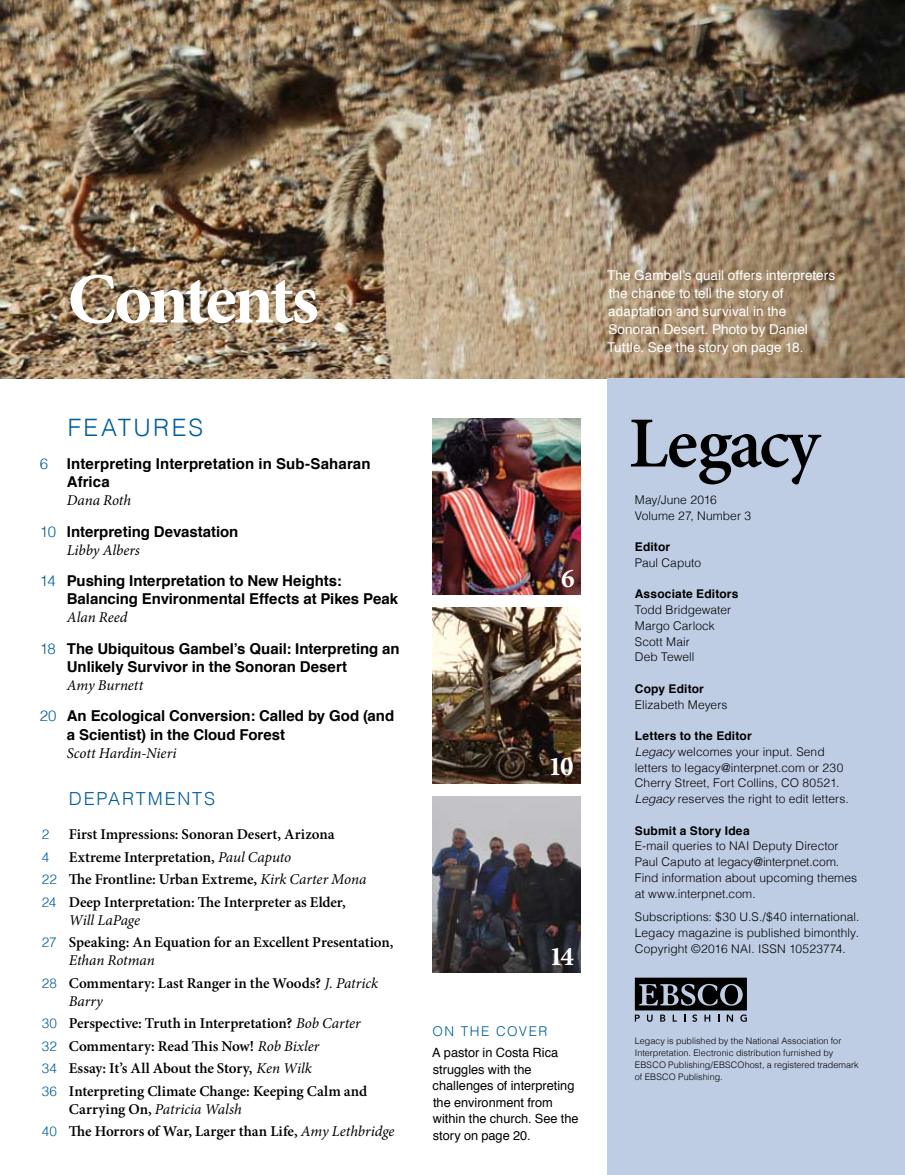
<style>
.page{position:relative;width:905px;height:1175px;background:#fff}
.page>*{position:absolute;margin:0;border:0;box-sizing:border-box;transform-origin:0 0}
.t1{font:700 72px "Minion Pro";color:#fff}
.t2{font:600 72px "Minion Pro";letter-spacing:-.04em;color:#000}
.t3{font:700 27px "Minion Pro";color:#fff}
.t4{font:300 24px "Helvetica";color:#005e9d}
.t5{font:300 18px "Helvetica";letter-spacing:.095em;color:#005e9d}
.t6{font:600 15px/22.5px "Minion Pro";letter-spacing:-.005em;color:#000}
.t7{font:700 15px/18px "Helvetica";letter-spacing:-.005em;color:#000}
.t8{font:italic 15px "Minion Pro";letter-spacing:-.005em;color:#000}
.t9{font:13.5px/18px "Helvetica";letter-spacing:.01em;color:#fff}
.t10{font:300 13.5px "Helvetica";letter-spacing:.12em;color:#005e9d}
.t11{font:12.75px/16.5px "Helvetica";color:#000}
.t12{font:300 12px/15.8px "Helvetica";letter-spacing:.005em;color:#000}
.t13{font:700 12px "Helvetica";letter-spacing:.01em;color:#000}
.t14{font:300 9px/12px "Helvetica";letter-spacing:.005em;color:#000}
.s1{font-weight:300;color:#005e9d}
.s2{font-weight:400;font-style:italic}
.s3{font-family:"Helvetica";font-weight:300;font-size:13.5px;color:#005e9d}
.s4{font-weight:700}
.s5{font-style:italic}
</style>
<div class="page">
<img style="left:0;top:0;width:904px;height:378px">
<div style="left:608px;top:378px;width:296px;height:796px;background:#bfcde4"></div>
<svg style="left:635px;top:977px;width:112px;height:44px"></svg>
<img style="left:432px;top:418px;width:148px;height:176px">
<img style="left:432px;top:608px;width:148px;height:175px">
<img style="left:432px;top:796px;width:148px;height:176px">
<h1 class="t1" style="left:68px;top:249px;width:253px">Contents</h1>
<h3 class="t4" style="left:68px;top:407px;width:137px">FEATURES</h3>
<p class="t7" style="left:67px;top:455px;width:305px;text-indent:-27px"><span class="s1">6</span> Interpreting Interpretation in Sub-Saharan<br>Africa</p>
<p class="t8" style="left:67px;top:490px;width:66px">Dana Roth</p>
<p class="t7" style="left:40px;top:523px;width:200px"><span class="s1">10</span> Interpreting Devastation</p>
<p class="t8" style="left:67px;top:540px;width:75px">Libby Albers</p>
<p class="t7" style="left:67px;top:572px;width:333px;text-indent:-27px"><span class="s1">14</span> Pushing Interpretation to New Heights:<br>Balancing Environmental Effects at Pikes Peak</p>
<p class="t8" style="left:67px;top:607px;width:62px">Alan Reed</p>
<p class="t7" style="left:67px;top:640px;width:334px;text-indent:-27px"><span class="s1">18</span> The Ubiquitous Gambel’s Quail: Interpreting an<br>Unlikely Survivor in the Sonoran Desert</p>
<p class="t8" style="left:67px;top:675px;width:78px">Amy Burnett</p>
<p class="t7" style="left:67px;top:707px;width:329px;text-indent:-27px"><span class="s1">20</span> An Ecological Conversion: Called by God (and a Scientist) in the Cloud Forest</p>
<p class="t8" style="left:67px;top:742px;width:111px">Scott Hardin-Nieri</p>
<p class="t5" style="left:69px;top:783px;width:122px">Departm ents</p>
<p class="t10" style="left:42px;top:823px;width:9px">2</p>
<p class="t6" style="left:69px;top:823px;width:267px">First Impressions: Sonoran Desert, Arizona</p>
<p class="t10" style="left:42px;top:845px;width:9px">4</p>
<p class="t6" style="left:42px;top:845px;width:326px;text-indent:27px">Extreme Interpretation, <span class="s2">Paul Caputo<br></span><span class="s3">22</span> The Frontline: Urban Extreme, <span class="s2">Kirk Carter Mona<br></span><span class="s3">24</span> Deep Interpretation: The Interpreter as Elder,</p>
<p class="t6" style="left:42px;top:908px;width:353px;text-indent:27px"><span class="s2">Will LaPage<br></span><span class="s3">27</span> Speaking: An Equation for an Excellent Presentation,</p>
<p class="t6" style="left:42px;top:949px;width:338px;text-indent:27px"><span class="s2">Ethan Rotman<br></span><span class="s3">28</span> Commentary: Last Ranger in the Woods? <span class="s2">J. Patrick</span></p>
<p class="t6" style="left:42px;top:989px;width:327px;text-indent:27px"><span class="s2">Barry<br></span><span class="s3">30</span> Perspective: Truth in Interpretation? <span class="s2">Bob Carter </span><span class="s3">32</span> Commentary: Read This Now! <span class="s2">Rob Bixler<br></span><span class="s3">34</span> Essay: It’s All About the Story, <span class="s2">Ken Wilk<br></span><span class="s3">36</span> Interpreting Climate Change: Keeping Calm and</p>
<p class="t6" style="left:42px;top:1097px;width:354px;text-indent:27px">Carrying On, <span class="s2">Patricia Walsh<br></span><span class="s3">40</span> The Horrors of War, Larger than Life, <span class="s2">Amy Lethbridge</span></p>
<h2 class="t3" style="left:561px;top:559px;width:15px">6</h2>
<h2 class="t3" style="left:548px;top:747px;width:27px">10</h2>
<h2 class="t3" style="left:549px;top:937px;width:26px">14</h2>
<p class="t10" style="left:432px;top:1019px;width:116px">ON THE cover</p>
<p class="t11" style="left:432px;top:1044px;width:148px">A pastor in Costa Rica struggles with the challenges of interpreting the environment from within the church. See the story on page 20.</p>
<p class="t9" style="left:607px;top:267px;width:230px">The Gambel’s quail offers interpreters the chance to tell the story of adaptation and survival in the<br>Sonoran Desert. Photo by Daniel<br>Tuttle. See the story on page 18.</p>
<h1 class="t2" style="left:628px;top:394px;width:193px">Legacy</h1>
<p class="t12" style="left:634px;top:491px;width:118px">May/June 2016<br>Volume 27, Number 3</p>
<p class="t13" style="left:634px;top:537px;width:37px">Editor</p>
<p class="t12" style="left:634px;top:554px;width:68px">Paul Caputo</p>
<p class="t13" style="left:634px;top:584px;width:105px">Associate Editors</p>
<p class="t12" style="left:634px;top:601px;width:98px">Todd Bridgewater<br>Margo Carlock<br>Scott Mair<br>Deb Tewell</p>
<p class="t13" style="left:634px;top:679px;width:71px">Copy Editor</p>
<p class="t12" style="left:634px;top:695px;width:94px">Elizabeth Meyers</p>
<p class="t12" style="left:634px;top:727px;width:215px"><span class="s4">Letters to the Editor<br></span><span class="s5">Legacy</span> welcomes your input. Send letters to legacy@interpnet.com or 230<br>Cherry Street, Fort Collins, CO 80521.<br><span class="s5">Legacy</span> reserves the right to edit letters.</p>
<p class="t13" style="left:634px;top:820px;width:116px">Submit a Story Idea</p>
<p class="t12" style="left:634px;top:837px;width:224px">E-mail queries to NAI Deputy Director Paul Caputo at legacy@interpnet.com.<br>Find information about upcoming themes at www.interpnet.com.</p>
<p class="t12" style="left:634px;top:908px;width:226px;text-align:justify">Subscriptions: $30 U.S./$40 international.<br>Legacy magazine is published bimonthly.<br>Copyright ©2016 NAI. ISSN 10523774.</p>
<p class="t14" style="left:634px;top:1033px;width:225px">Legacy is published by the National Association for Interpretation. Electronic distribution furnished by EBSCO Publishing/EBSCOhost, a registered trademark of EBSCO Publishing.</p>
</div>
